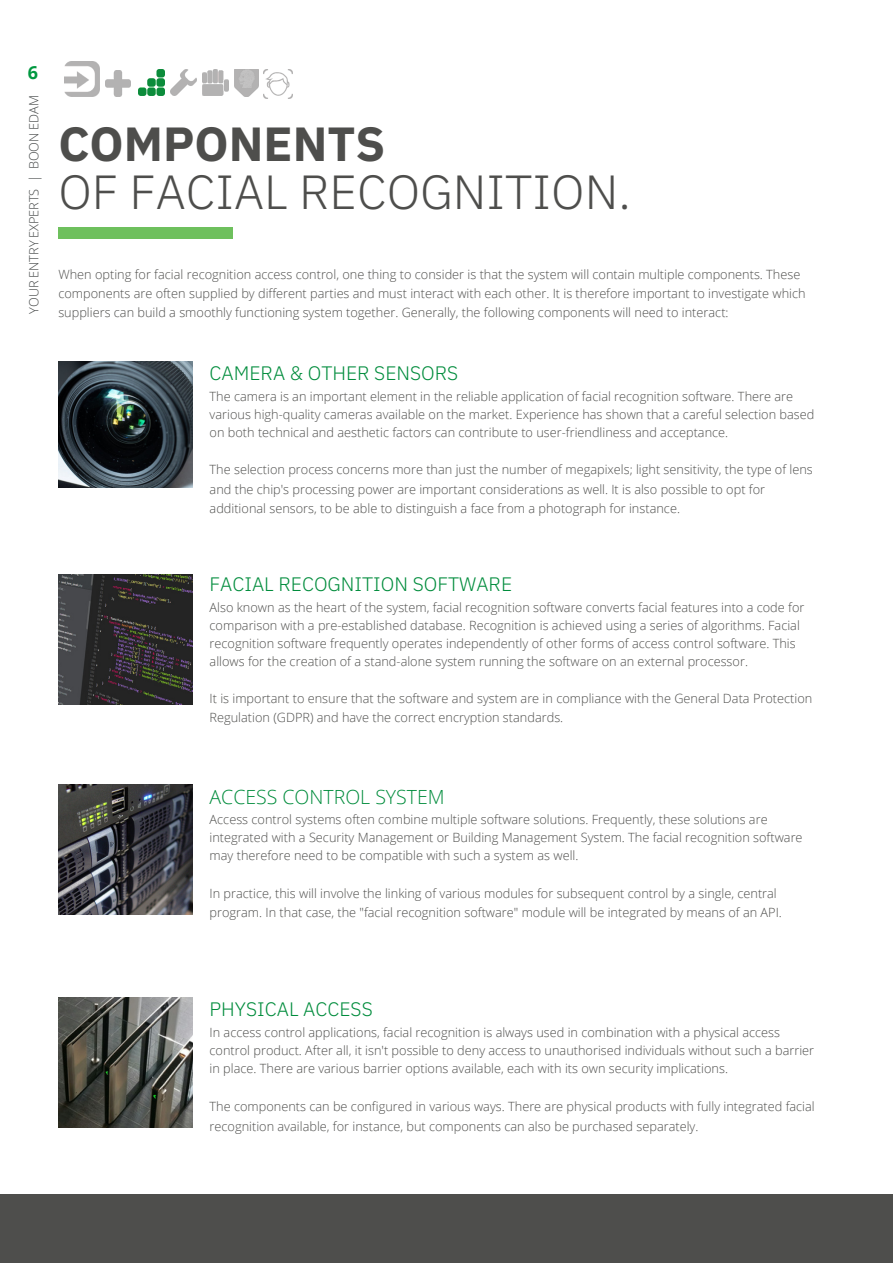
<style>
.page{position:relative;width:893px;height:1264px;background:#fff}
.page>*{position:absolute;margin:0;border:0;box-sizing:border-box;transform-origin:0 0}
.t1{font:300 48px "IBM Plex Sans";color:#4e4e4c}
.t2{font:700 48px "IBM Plex Sans";color:#4e4e4c}
.t3{font:300 19.5px "IBM Plex Sans";color:#008c3c}
.t4{font:300 19.5px "Open Sans";color:#008c3c}
.t5{font:700 18px "Open Sans";color:#009840}
.t6{font:300 12.75px/18px "Open Sans";color:#4e4e4c}
.t7{font:300 12.75px "Open Sans";letter-spacing:-.005em;color:#454848}
</style>
<div class="page">
<img style="left:64px;top:61px;width:35px;height:35px">
<img style="left:203px;top:69px;width:25px;height:26px">
<img style="left:264px;top:69px;width:29px;height:30px">
<img style="left:170px;top:69px;width:26px;height:26px">
<img style="left:105px;top:71px;width:26px;height:25px">
<img style="left:138px;top:69px;width:26px;height:26px">
<img style="left:234px;top:69px;width:24px;height:27px">
<img style="left:58px;top:361px;width:134px;height:126px">
<img style="left:58px;top:574px;width:134px;height:130px">
<img style="left:58px;top:784px;width:134px;height:130px">
<img style="left:58px;top:997px;width:134px;height:130px">
<div style="left:58px;top:227px;width:175px;height:11px;background:#6ec05d"></div>
<div style="left:0;top:1194px;width:892px;height:68px;background:#4e4e4c"></div>
<h3 class="t5" style="left:28px;top:59px;width:12px">6</h3>
<p class="t7" style="left:25px;top:314px;width:220px;rotate:-90deg">YOUR ENTRY EXPERTS | BOON EDAM</p>
<h1 class="t2" style="left:58px;top:112px;width:328px">COMPONENTS</h1>
<h1 class="t1" style="left:58px;top:160px;width:574px">OF FACIAL RECOGNITION.</h1>
<p class="t6" style="left:58px;top:264px;width:748px;line-height:19px">When opting for facial recognition access control, one thing to consider is that the system will contain multiple components. These components are often supplied by different parties and must interact with each other. It is therefore important to investigate which suppliers can build a smoothly functioning system together. Generally, the following components will need to interact:</p>
<h2 class="t3" style="left:209px;top:360px;width:250px">CAMERA &amp; OTHER SENSORS</h2>
<p class="t6" style="left:209px;top:387px;width:606px">The camera is an important element in the reliable application of facial recognition software. There are various high-quality cameras available on the market. Experience has shown that a careful selection based on both technical and aesthetic factors can contribute to user-friendliness and acceptance.</p>
<p class="t6" style="left:209px;top:460px;width:604px;line-height:19px">The selection process concerns more than just the number of megapixels; light sensitivity, the type of lens and the chip's processing power are important considerations as well. It is also possible to opt for additional sensors, to be able to distinguish a face from a photograph for instance.</p>
<h2 class="t3" style="left:209px;top:570px;width:304px">FACIAL RECOGNITION SOFTWARE</h2>
<p class="t6" style="left:209px;top:598px;width:596px">Also known as the heart of the system, facial recognition software converts facial features into a code for comparison with a pre-established database. Recognition is achieved using a series of algorithms. Facial recognition software frequently operates independently of other forms of access control software. This allows for the creation of a stand-alone system running the software on an external processor.</p>
<p class="t6" style="left:209px;top:688px;width:604px;line-height:19px">It is important to ensure that the software and system are in compliance with the General Data Protection<br>Regulation (GDPR) and have the correct encryption standards.</p>
<h2 class="t4" style="left:209px;top:782px;width:236px">ACCESS CONTROL SYSTEM</h2>
<p class="t6" style="left:209px;top:810px;width:594px">Access control systems often combine multiple software solutions. Frequently, these solutions are integrated with a Security Management or Building Management System. The facial recognition software may therefore need to be compatible with such a system as well.</p>
<p class="t6" style="left:209px;top:883px;width:573px;line-height:19px">In practice, this will involve the linking of various modules for subsequent control by a single, central program. In that case, the "facial recognition software" module will be integrated by means of an API.</p>
<h2 class="t3" style="left:209px;top:995px;width:165px">PHYSICAL ACCESS</h2>
<p class="t6" style="left:209px;top:1023px;width:606px">In access control applications, facial recognition is always used in combination with a physical access control product. After all, it isn't possible to deny access to unauthorised individuals without such a barrier in place. There are various barrier options available, each with its own security implications.</p>
<p class="t6" style="left:209px;top:1096px;width:606px;line-height:19px">The components can be configured in various ways. There are physical products with fully integrated facial recognition available, for instance, but components can also be purchased separately.</p>
</div>
